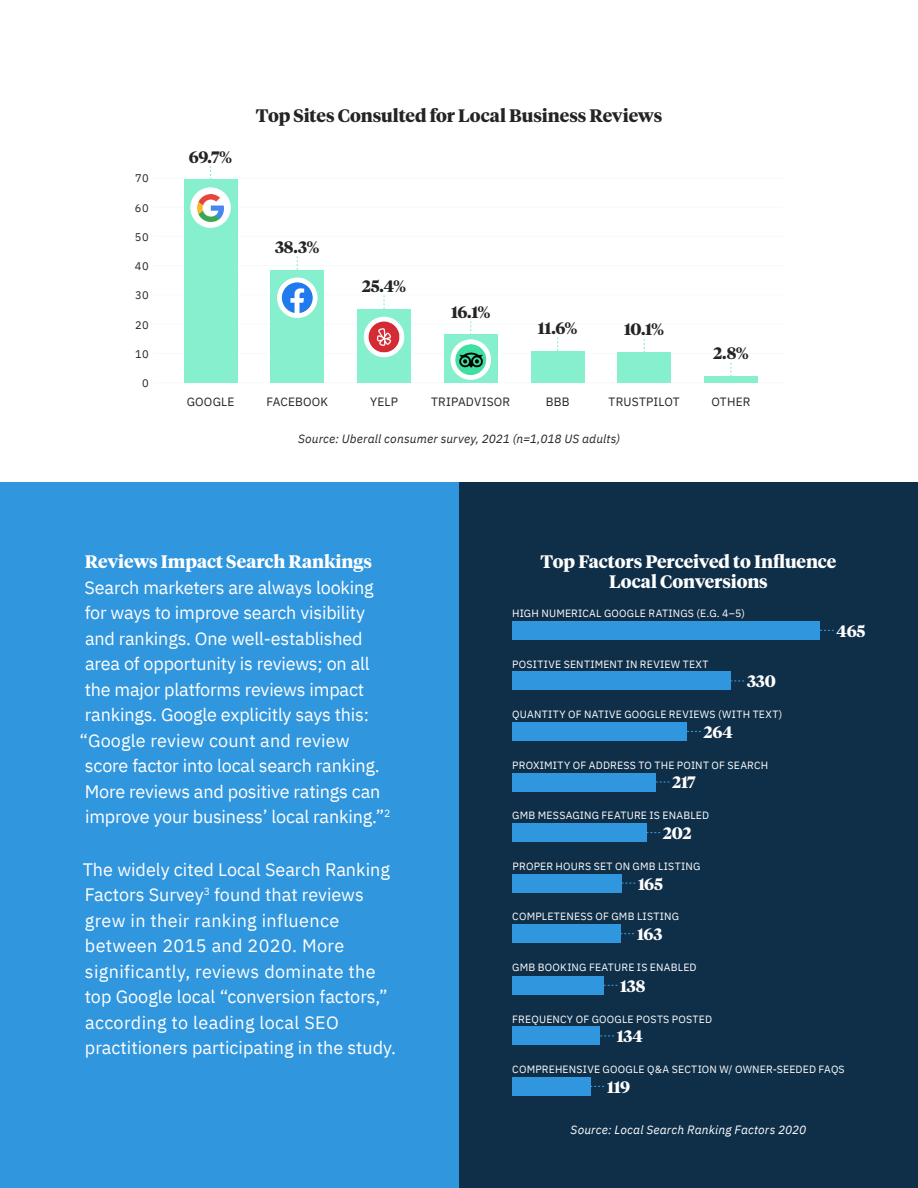
<style>
.page{position:relative;width:918px;height:1188px;background:#fff}
.page>*{position:absolute;margin:0;border:0;box-sizing:border-box;transform-origin:0 0}
.t1{font:18px/25.5px "IBM Plex Sans";letter-spacing:-.01em;color:#fff}
.t2{font:700 18px/19.5px "Tiempos Headline";color:#fff;text-align:center}
.t3{font:700 18px "Tiempos Headline";letter-spacing:-.005em;color:#242424}
.t4{font:18px "IBM Plex Sans";letter-spacing:.01em;color:#fff}
.t5{font:700 16.5px "Tiempos Headline";letter-spacing:-.02em;color:#242424}
.t6{font:700 16.5px "Tiempos Headline";letter-spacing:-.015em;color:#fff}
.t7{font:italic 12px "IBM Plex Sans";letter-spacing:.01em;color:#242424}
.t8{font:12px "IBM Plex Sans";letter-spacing:.015em;color:#242424}
.t9{font:italic 12px "IBM Plex Sans";letter-spacing:.015em;color:#fff}
.t10{font:11.1px "IBM Plex Sans";letter-spacing:.03em;color:#242424}
.t11{font:10.5px "IBM Plex Sans";letter-spacing:.02em;color:#fff}
</style>
<div class="page">
<div style="left:0;top:483px;width:459px;height:705px;background:#3096de"></div>
<div style="left:459px;top:483px;width:459px;height:705px;background:#0f2f49"></div>
<hr style="left:154px;top:382px;width:629px;height:1px;background:#f6f9fd">
<hr style="left:154px;top:324px;width:629px;height:1px;background:#f6f9fd">
<hr style="left:154px;top:265px;width:629px;height:1px;background:#f6f9fd">
<hr style="left:154px;top:207px;width:629px;height:1px;background:#f6f9fd">
<hr style="left:154px;top:178px;width:629px;height:1px;background:#f6f9fd">
<hr style="left:154px;top:353px;width:629px;height:1px;background:#f6f9fd">
<hr style="left:154px;top:295px;width:629px;height:1px;background:#f6f9fd">
<hr style="left:154px;top:236px;width:629px;height:1px;background:#f6f9fd">
<div style="left:704px;top:377px;width:54px;height:6px;background:#86efcd"></div>
<svg style="left:730px;top:363px;width:2px;height:14px"></svg>
<div style="left:617px;top:353px;width:54px;height:30px;background:#86efcd"></div>
<div style="left:531px;top:351px;width:54px;height:32px;background:#86efcd"></div>
<div style="left:184px;top:180px;width:54px;height:203px;background:#86efcd"></div>
<div style="left:444px;top:335px;width:54px;height:48px;background:#86efcd"></div>
<div style="left:450px;top:339px;width:41px;height:41px;background:#fff;border-radius:50%"></div>
<img style="left:455px;top:344px;width:31px;height:31px;border-radius:15px">
<div style="left:357px;top:309px;width:54px;height:74px;background:#86efcd"></div>
<svg style="left:383px;top:296px;width:2px;height:13px"></svg>
<div style="left:364px;top:317px;width:40px;height:40px;background:#fff;border-radius:50%"></div>
<img style="left:369px;top:322px;width:30px;height:30px">
<div style="left:270px;top:270px;width:54px;height:113px;background:#86efcd"></div>
<div style="left:277px;top:278px;width:41px;height:40px;background:#fff;border-radius:50%"></div>
<img style="left:282px;top:282px;width:31px;height:31px">
<div style="left:512px;top:621px;width:308px;height:18px;background:#3096de"></div>
<div style="left:512px;top:672px;width:218px;height:18px;background:#3096de"></div>
<div style="left:512px;top:722px;width:175px;height:19px;background:#3096de"></div>
<div style="left:512px;top:773px;width:144px;height:18px;background:#3096de"></div>
<svg style="left:656px;top:781px;width:13px;height:2px"></svg>
<div style="left:512px;top:824px;width:134px;height:18px;background:#3096de"></div>
<div style="left:512px;top:874px;width:110px;height:18px;background:#3096de"></div>
<div style="left:512px;top:925px;width:108px;height:18px;background:#3096de"></div>
<div style="left:512px;top:976px;width:92px;height:18px;background:#3096de"></div>
<div style="left:512px;top:1027px;width:88px;height:18px;background:#3096de"></div>
<div style="left:512px;top:1077px;width:78px;height:18px;background:#3096de"></div>
<div style="left:190px;top:187px;width:41px;height:41px;background:#fff;border-radius:50%"></div>
<img style="left:197px;top:194px;width:27px;height:27px">
<p class="t10" style="left:135px;top:170px;width:15px">70</p>
<p class="t10" style="left:135px;top:199px;width:15px">60</p>
<p class="t10" style="left:135px;top:228px;width:15px">50</p>
<p class="t10" style="left:135px;top:258px;width:15px">40</p>
<p class="t10" style="left:135px;top:287px;width:15px">30</p>
<p class="t10" style="left:135px;top:316px;width:15px">20</p>
<p class="t10" style="left:135px;top:345px;width:15px">10</p>
<p class="t10" style="left:142px;top:375px;width:8px">0</p>
<p class="t5" style="left:189px;top:145px;width:45px">69.7%</p>
<p class="t3" style="left:256px;top:103px;width:408px">Top Sites Consulted for Local Business Reviews</p>
<p class="t5" style="left:275px;top:235px;width:46px">38.3%</p>
<p class="t5" style="left:362px;top:275px;width:46px">25.4%</p>
<p class="t5" style="left:451px;top:300px;width:41px">16.1%</p>
<p class="t5" style="left:538px;top:317px;width:41px">11.6%</p>
<p class="t5" style="left:624px;top:318px;width:42px">10.1%</p>
<p class="t5" style="left:713px;top:342px;width:37px">2.8%</p>
<p class="t8" style="left:187px;top:393px;width:49px">GOOGLE</p>
<p class="t8" style="left:266px;top:393px;width:63px">FACEBOOK</p>
<p class="t8" style="left:370px;top:393px;width:29px">YELP</p>
<p class="t8" style="left:431px;top:393px;width:81px">TRIPADVISOR</p>
<p class="t8" style="left:546px;top:393px;width:25px">BBB</p>
<p class="t8" style="left:609px;top:393px;width:73px">TRUSTPILOT</p>
<p class="t8" style="left:711px;top:393px;width:40px">OTHER</p>
<p class="t7" style="left:298px;top:430px;width:323px">Source: Uberall consumer survey, 2021 (n=1,018 US adults)</p>
<p class="t2" style="left:85px;top:551px;width:289px">Reviews Impact Search Rankings</p>
<p class="t1" style="left:85px;top:573px;width:291px">Search marketers are always looking</p>
<p class="t1" style="left:85px;top:599px;width:282px">for ways to improve search visibility</p>
<p class="t1" style="left:85px;top:624px;width:279px">and rankings. One well-established</p>
<p class="t1" style="left:85px;top:650px;width:286px">area of opportunity is reviews; on all</p>
<p class="t1" style="left:85px;top:675px;width:281px">the major platforms reviews impact</p>
<p class="t1" style="left:85px;top:701px;width:286px">rankings. Google explicitly says this:</p>
<p class="t4" style="left:79px;top:727px;width:272px">“Google review count and review</p>
<p class="t1" style="left:85px;top:752px;width:296px">score factor into local search ranking.</p>
<p class="t1" style="left:85px;top:777px;width:297px">More reviews and positive ratings can</p>
<p class="t1" style="left:85px;top:803px;width:307px">improve your business’ local ranking.”<sup>2</sup></p>
<p class="t1" style="left:83px;top:855px;width:315px">The widely cited Local Search Ranking Factors Survey<sup>3</sup> found that reviews grew in their ranking influence between 2015 and 2020. More significantly, reviews dominate the top Google local “conversion factors,” according to leading local SEO practitioners participating in the study.</p>
<p class="t2" style="left:541px;top:551px;width:297px">Top Factors Perceived to Influence<br>Local Conversions</p>
<p class="t11" style="left:512px;top:605px;width:234px">HIGH NUMERICAL GOOGLE RATINGS (E.G. 4–5)</p>
<p class="t11" style="left:512px;top:656px;width:198px">POSITIVE SENTIMENT IN REVIEW TEXT</p>
<p class="t6" style="left:837px;top:620px;width:30px">465</p>
<p class="t6" style="left:747px;top:670px;width:30px">330</p>
<p class="t11" style="left:512px;top:706px;width:272px">QUANTITY OF NATIVE GOOGLE REVIEWS (WITH TEXT)</p>
<p class="t6" style="left:704px;top:721px;width:31px">264</p>
<p class="t11" style="left:512px;top:757px;width:258px">PROXIMITY OF ADDRESS TO THE POINT OF SEARCH</p>
<p class="t6" style="left:672px;top:771px;width:25px">217</p>
<p class="t11" style="left:512px;top:807px;width:198px">GMB MESSAGING FEATURE IS ENABLED</p>
<p class="t6" style="left:663px;top:822px;width:30px">202</p>
<p class="t11" style="left:513px;top:858px;width:189px">PROPER HOURS SET ON GMB LISTING</p>
<p class="t6" style="left:638px;top:872px;width:27px">165</p>
<p class="t11" style="left:512px;top:909px;width:168px">COMPLETENESS OF GMB LISTING</p>
<p class="t6" style="left:637px;top:923px;width:27px">163</p>
<p class="t11" style="left:512px;top:959px;width:186px">GMB BOOKING FEATURE IS ENABLED</p>
<p class="t6" style="left:620px;top:975px;width:27px">138</p>
<p class="t11" style="left:512px;top:1011px;width:201px">FREQUENCY OF GOOGLE POSTS POSTED</p>
<p class="t6" style="left:617px;top:1025px;width:28px">134</p>
<p class="t11" style="left:512px;top:1061px;width:334px">COMPREHENSIVE GOOGLE Q&amp;A SECTION W/ OWNER-SEEDED FAQS</p>
<p class="t6" style="left:607px;top:1076px;width:25px">119</p>
<p class="t9" style="left:571px;top:1120px;width:237px">Source: Local Search Ranking Factors 2020</p>
</div>
